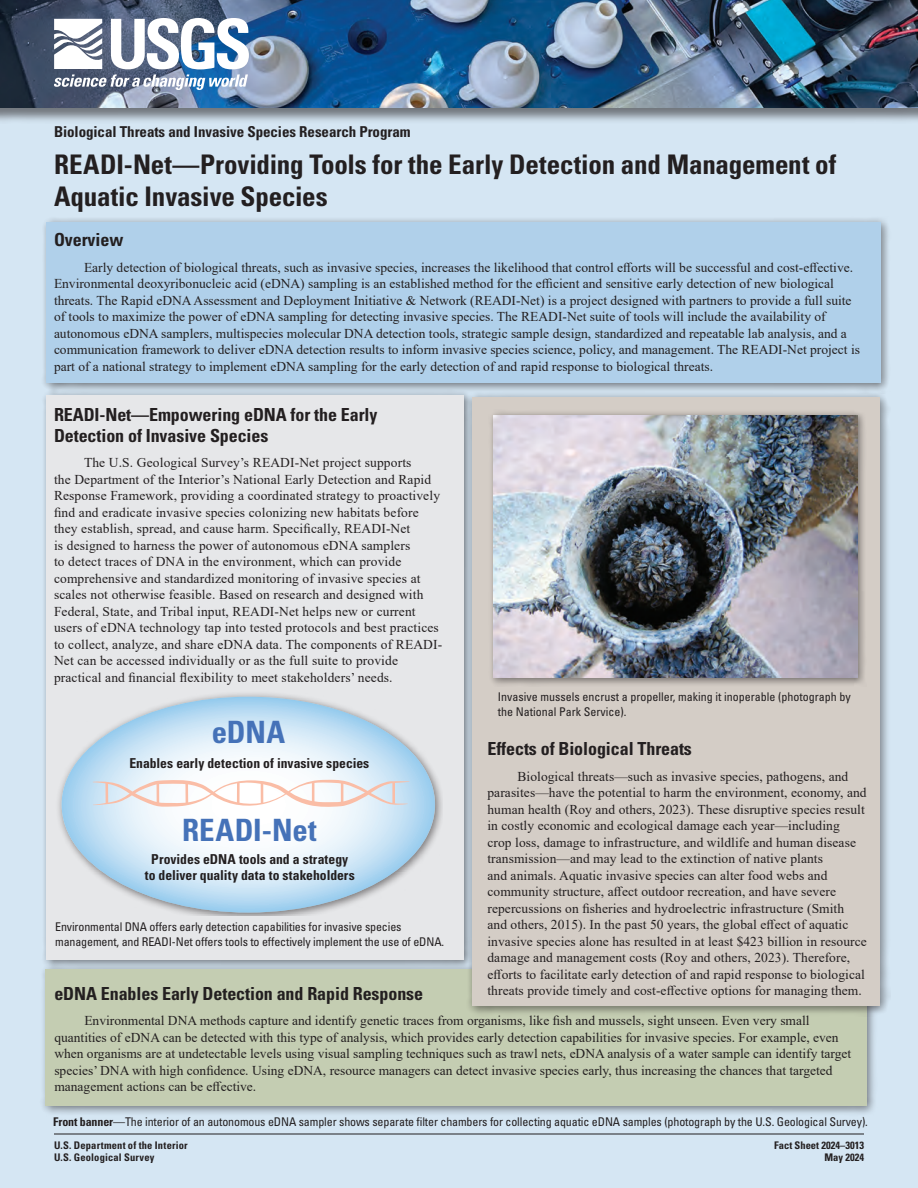
<style>
.page{position:relative;width:918px;height:1188px;background:#d5e6f3}
.page>*{position:absolute;margin:0;border:0;box-sizing:border-box;transform-origin:0 0}
.t1{font:700 condensed 30.75px "Univers";color:#4572b8}
.Article_Title{font:700 condensed 27px/31.5px "Univers";letter-spacing:-.005em;color:#231f20}
.Heading_1{font:700 condensed 18px/21px "Univers";letter-spacing:-.005em;color:#231f20}
.Heading_1_sidebar{font:700 condensed 18px "Univers";letter-spacing:-.005em;color:#231f20}
.CoopNote{font:700 condensed 15px "Univers";letter-spacing:-.005em;color:#231f20}
.t2{font:700 condensed 13.65px/16.4px "Univers";color:#231f20;text-align:center}
.Body_Text{font:13.5px/16.5px "Times New Roman";letter-spacing:.005em;color:#231f20}
.PhotoCredit{font:condensed 12px/15px "Univers";letter-spacing:-.01em;color:#231f20}
.DBID{font:700 condensed 10.5px "Univers";letter-spacing:.015em;color:#231f20}
.Series{font:700 condensed 10.5px "Univers";color:#231f20}
.s1{font-weight:700}
</style>
<div class="page">
<div style="left:41px;top:389px;width:433px;height:582px;background:#231f20;opacity:.55"></div>
<div style="left:47px;top:395px;width:417px;height:565px;background:#e6e7e9"></div>
<div style="left:39px;top:963px;width:839px;height:154px;background:#231f20;opacity:.55"></div>
<div style="left:46px;top:969px;width:821px;height:137px;background:#c4cdb2"></div>
<div style="left:466px;top:391px;width:425px;height:626px;background:#231f20;opacity:.55"></div>
<div style="left:472px;top:398px;width:408px;height:608px;background:#d4cdc6"></div>
<div style="left:0;top:0;width:918px;height:124px;background:#231f20;opacity:.55"></div>
<img style="left:0;top:0;width:918px;height:108px">
<svg style="left:54px;top:18px;width:195px;height:72px;background:#a5b2c4"></svg>
<div style="left:41px;top:216px;width:851px;height:177px;background:#231f20;opacity:.55"></div>
<div style="left:47px;top:223px;width:834px;height:160px;background:#b0d0ea"></div>
<hr style="left:54px;top:1134px;width:810px;height:1px;background:#231f20">
<div style="left:55px;top:691px;width:388px;height:224px;background:#231f20;opacity:.55"></div>
<svg style="left:62px;top:697px;width:373px;height:216px"></svg>
<svg style="left:93px;top:780px;width:316px;height:28px;background:#f0e8e7"></svg>
<hr style="left:157px;top:783px;width:2px;height:21px;background:#fabda6">
<hr style="left:105px;top:783px;width:3px;height:20px;background:#fabda6">
<div style="left:488px;top:410px;width:379px;height:277px;background:#231f20;opacity:.55"></div>
<img style="left:494px;top:415px;width:364px;height:263px">
<p class="CoopNote" style="left:54px;top:122px;width:358px">Biological Threats and Invasive Species Research Program</p>
<p class="Article_Title" style="left:54px;top:149px;width:784px">READI-Net—Providing Tools for the Early Detection and Management of<br>Aquatic Invasive Species</p>
<h1 class="Heading_1" style="left:54px;top:229px;width:71px">Overview</h1>
<p class="Body_Text" style="left:54px;top:258px;width:808px;text-indent:30px">Early detection of biological threats, such as invasive species, increases the likelihood that control efforts will be successful and cost-effective.<br>Environmental deoxyribonucleic acid (eDNA) sampling is an established method for the efficient and sensitive early detection of new biological threats. The Rapid eDNA Assessment and Deployment Initiative &amp; Network (READI-Net) is a project designed with partners to provide a full suite of tools to maximize the power of eDNA sampling for detecting invasive species. The READI-Net suite of tools will include the availability of autonomous eDNA samplers, multispecies molecular DNA detection tools, strategic sample design, standardized and repeatable lab analysis, and a communication framework to deliver eDNA detection results to inform invasive species science, policy, and management. The READI-Net project is part of a national strategy to implement eDNA sampling for the early detection of and rapid response to biological threats.</p>
<h1 class="Heading_1" style="left:54px;top:404px;width:325px">READI-Net—Empowering eDNA for the Early<br>Detection of Invasive Species</h1>
<p class="Body_Text" style="left:54px;top:454px;width:390px;text-indent:30px">The U.S. Geological Survey’s READI-Net project supports<br>the Department of the Interior’s National Early Detection and Rapid Response Framework, providing a coordinated strategy to proactively find and eradicate invasive species colonizing new habitats before they establish, spread, and cause harm. Specifically, READI-Net<br>is designed to harness the power of autonomous eDNA samplers<br>to detect traces of DNA in the environment, which can provide comprehensive and standardized monitoring of invasive species at scales not otherwise feasible. Based on research and designed with Federal, State, and Tribal input, READI-Net helps new or current users of eDNA technology tap into tested protocols and best practices to collect, analyze, and share eDNA data. The components of READI-Net can be accessed individually or as the full suite to provide practical and financial flexibility to meet stakeholders’ needs.</p>
<p class="PhotoCredit" style="left:498px;top:689px;width:355px">Invasive mussels encrust a propeller, making it inoperable (photograph by the National Park Service).</p>
<p class="t1" style="left:212px;top:713px;width:75px">eDNA</p>
<h1 class="Heading_1_sidebar" style="left:488px;top:738px;width:206px">Effects of Biological Threats</h1>
<p class="Body_Text" style="left:488px;top:768px;width:381px;text-indent:30px">Biological threats—such as invasive species, pathogens, and parasites—have the potential to harm the environment, economy, and human health (Roy and others, 2023). These disruptive species result in costly economic and ecological damage each year—including crop loss, damage to infrastructure, and wildlife and human disease transmission—and may lead to the extinction of native plants<br>and animals. Aquatic invasive species can alter food webs and community structure, affect outdoor recreation, and have severe repercussions on fisheries and hydroelectric infrastructure (Smith and others, 2015). In the past 50 years, the global effect of aquatic invasive species alone has resulted in at least $423 billion in resource damage and management costs (Roy and others, 2023). Therefore, efforts to facilitate early detection of and rapid response to biological threats provide timely and cost-effective options for managing them.</p>
<p class="t2" style="left:129px;top:755px;width:241px">Enables early detection of invasive species</p>
<p class="t1" style="left:182px;top:812px;width:136px">READI-Net</p>
<p class="t2" style="left:145px;top:851px;width:212px">Provides eDNA tools and a strategy to deliver quality data to stakeholders</p>
<p class="PhotoCredit" style="left:55px;top:919px;width:391px">Environmental DNA offers early detection capabilities for invasive species management, and READI-Net offers tools to effectively implement the use of eDNA.</p>
<h1 class="Heading_1" style="left:54px;top:983px;width:370px">eDNA Enables Early Detection and Rapid Response</h1>
<p class="Body_Text" style="left:54px;top:1012px;width:798px;text-indent:30px">Environmental DNA methods capture and identify genetic traces from organisms, like fish and mussels, sight unseen. Even very small quantities of eDNA can be detected with this type of analysis, which provides early detection capabilities for invasive species. For example, even when organisms are at undetectable levels using visual sampling techniques such as trawl nets, eDNA analysis of a water sample can identify target species’ DNA with high confidence. Using eDNA, resource managers can detect invasive species early, thus increasing the chances that targeted management actions can be effective.</p>
<p class="PhotoCredit" style="left:53px;top:1114px;width:816px"><span class="s1">Front banner</span>—The interior of an autonomous eDNA sampler shows separate filter chambers for collecting aquatic eDNA samples (photograph by the U.S. Geological Survey).</p>
<p class="DBID" style="left:54px;top:1139px;width:135px">U.S. Department of the Interior</p>
<p class="DBID" style="left:54px;top:1151px;width:102px">U.S. Geological Survey</p>
<p class="Series" style="left:774px;top:1139px;width:91px">Fact Sheet 2024–3013</p>
<p class="Series" style="left:824px;top:1151px;width:41px">May 2024</p>
</div>
